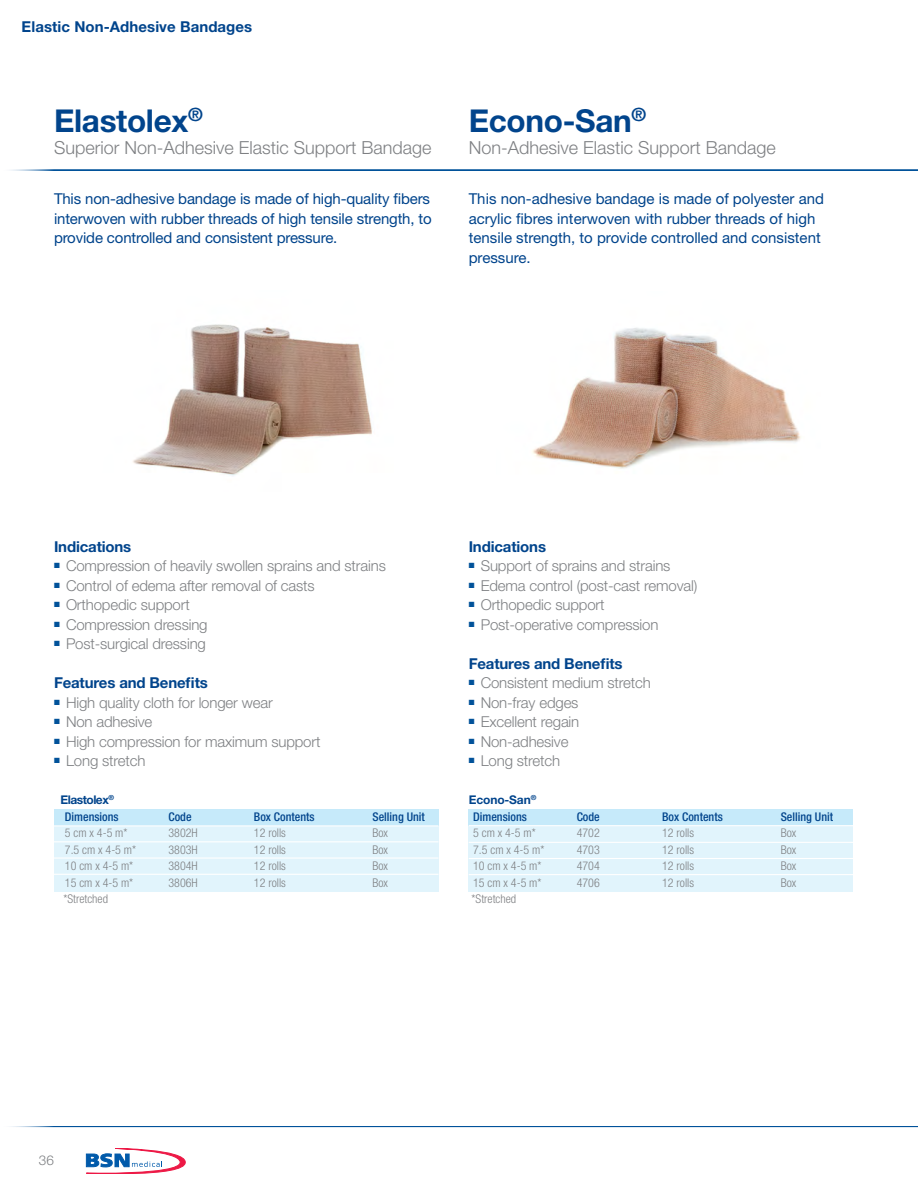
<style>
.page{position:relative;width:918px;height:1188px;background:#fff}
.page>*{position:absolute;margin:0;border:0;box-sizing:border-box;transform-origin:0 0}
.t1{font:700 31.5px "Helvetica Neue";letter-spacing:-.01em;color:#01448c}
.t2{font:300 18px "Helvetica Neue";color:#7e8083}
.t3{font:300 15px "Helvetica Neue";letter-spacing:-.01em;color:#7e8083}
.t4{font:15px/19.5px "Helvetica Neue";color:#01448c;text-align:justify}
.t5{font:700 15px "Helvetica Neue";letter-spacing:-.01em;color:#01448c}
.t6{font:700 15px "Helvetica Neue LT Std";letter-spacing:.005em;color:#01448c}
.t7{font:300 13.5px "Helvetica Neue";color:#7e8083}
.t8{font:300 condensed 12px "Helvetica Neue";color:#7e8083}
.t9{font:500 condensed 12px "Helvetica Neue";color:#01448c}
.t10{font:700 12px "Helvetica Neue";letter-spacing:-.04em;color:#01448c}
.t11{font:700 12px "Helvetica Neue";letter-spacing:-.01em;color:#01448c}
</style>
<div class="page">
<hr style="left:0;top:170px;width:918px;height:1px;background:#01529a">
<svg style="left:86px;top:1148px;width:99px;height:26px"></svg>
<hr style="left:0;top:1126px;width:918px;height:1px;background:#01529a">
<img style="left:133px;top:324px;width:239px;height:152px">
<div style="left:54px;top:810px;width:384px;height:16px;background:#c6eafa"></div>
<div style="left:54px;top:826px;width:384px;height:66px;background:#e1f4fc"></div>
<hr style="left:54px;top:841px;width:384px;height:1px;background:#fff">
<hr style="left:54px;top:825px;width:384px;height:1px;background:#fff">
<hr style="left:54px;top:857px;width:384px;height:2px;background:#fff">
<img style="left:532px;top:328px;width:269px;height:141px">
<div style="left:469px;top:809px;width:384px;height:17px;background:#c6eafa"></div>
<div style="left:469px;top:826px;width:384px;height:65px;background:#e1f4fc"></div>
<hr style="left:469px;top:842px;width:384px;height:1px;background:#fff">
<hr style="left:469px;top:825px;width:384px;height:1px;background:#fff">
<hr style="left:469px;top:858px;width:384px;height:1px;background:#fff">
<hr style="left:469px;top:874px;width:384px;height:1px;background:#fff">
<hr style="left:54px;top:874px;width:384px;height:1px;background:#fff">
<p class="t6" style="left:22px;top:18px;width:232px">Elastic Non-Adhesive Bandages</p>
<p class="t1" style="left:54px;top:101px;width:150px">Elastolex<sup>®</sup></p>
<p class="t2" style="left:54px;top:137px;width:379px">Superior Non-Adhesive Elastic Support Bandage</p>
<p class="t4" style="left:54px;top:189px;width:379px">This non-adhesive bandage is made of high-quality fibers interwoven with rubber threads of high tensile strength, to provide controlled and consistent pressure.</p>
<p class="t1" style="left:469px;top:101px;width:179px">Econo-San<sup>®</sup></p>
<p class="t2" style="left:469px;top:137px;width:309px">Non-Adhesive Elastic Support Bandage</p>
<p class="t4" style="left:469px;top:189px;width:357px;text-align:left">This non-adhesive bandage is made of polyester and acrylic fibres interwoven with rubber threads of high tensile strength, to provide controlled and consistent pressure.</p>
<p class="t5" style="left:54px;top:537px;width:79px">Indications</p>
<p class="t3" style="left:54px;top:557px;width:333px"><sup>■</sup> Compression of heavily swollen sprains and strains</p>
<p class="t3" style="left:54px;top:576px;width:262px"><sup>■</sup> Control of edema after removal of casts</p>
<p class="t3" style="left:54px;top:596px;width:137px"><sup>■</sup> Orthopedic support</p>
<p class="t3" style="left:54px;top:615px;width:155px"><sup>■</sup> Compression dressing</p>
<p class="t3" style="left:54px;top:635px;width:153px"><sup>■</sup> Post-surgical dressing</p>
<p class="t5" style="left:54px;top:674px;width:155px">Features and Benefits</p>
<p class="t3" style="left:54px;top:693px;width:220px"><sup>■</sup> High quality cloth for longer wear</p>
<p class="t3" style="left:54px;top:713px;width:100px"><sup>■</sup> Non adhesive</p>
<p class="t3" style="left:54px;top:732px;width:268px"><sup>■</sup> High compression for maximum support</p>
<p class="t3" style="left:54px;top:752px;width:93px"><sup>■</sup> Long stretch</p>
<p class="t10" style="left:60px;top:793px;width:55px">Elastolex<sup>®</sup></p>
<p class="t9" style="left:65px;top:809px;width:55px">Dimensions</p>
<p class="t9" style="left:168px;top:809px;width:25px">Code</p>
<p class="t9" style="left:254px;top:809px;width:62px">Box Contents</p>
<p class="t9" style="left:372px;top:809px;width:54px">Selling Unit</p>
<p class="t8" style="left:65px;top:826px;width:64px">5 cm x 4-5 m*</p>
<p class="t8" style="left:168px;top:826px;width:31px">3802H</p>
<p class="t8" style="left:254px;top:826px;width:33px">12 rolls</p>
<p class="t8" style="left:372px;top:826px;width:17px">Box</p>
<p class="t8" style="left:65px;top:843px;width:73px">7.5 cm x 4-5 m*</p>
<p class="t8" style="left:168px;top:843px;width:31px">3803H</p>
<p class="t8" style="left:254px;top:843px;width:33px">12 rolls</p>
<p class="t8" style="left:372px;top:843px;width:17px">Box</p>
<p class="t8" style="left:65px;top:859px;width:70px">10 cm x 4-5 m*</p>
<p class="t8" style="left:168px;top:859px;width:31px">3804H</p>
<p class="t8" style="left:254px;top:859px;width:33px">12 rolls</p>
<p class="t8" style="left:372px;top:859px;width:17px">Box</p>
<p class="t8" style="left:65px;top:876px;width:70px">15 cm x 4-5 m*</p>
<p class="t8" style="left:168px;top:876px;width:31px">3806H</p>
<p class="t8" style="left:254px;top:876px;width:33px">12 rolls</p>
<p class="t8" style="left:372px;top:876px;width:17px">Box</p>
<p class="t8" style="left:63px;top:892px;width:46px">*Stretched</p>
<p class="t5" style="left:469px;top:537px;width:79px">Indications</p>
<p class="t3" style="left:469px;top:557px;width:203px"><sup>■</sup> Support of sprains and strains</p>
<p class="t3" style="left:469px;top:576px;width:230px"><sup>■</sup> Edema control (post-cast removal)</p>
<p class="t3" style="left:469px;top:596px;width:137px"><sup>■</sup> Orthopedic support</p>
<p class="t3" style="left:469px;top:615px;width:191px"><sup>■</sup> Post-operative compression</p>
<p class="t5" style="left:469px;top:654px;width:155px">Features and Benefits</p>
<p class="t3" style="left:469px;top:674px;width:184px"><sup>■</sup> Consistent medium stretch</p>
<p class="t3" style="left:469px;top:693px;width:111px"><sup>■</sup> Non-fray edges</p>
<p class="t3" style="left:469px;top:713px;width:112px"><sup>■</sup> Excellent regain</p>
<p class="t3" style="left:469px;top:732px;width:101px"><sup>■</sup> Non-adhesive</p>
<p class="t3" style="left:469px;top:752px;width:93px"><sup>■</sup> Long stretch</p>
<p class="t11" style="left:469px;top:793px;width:69px">Econo-San<sup>®</sup></p>
<p class="t9" style="left:473px;top:809px;width:55px">Dimensions</p>
<p class="t9" style="left:577px;top:809px;width:25px">Code</p>
<p class="t9" style="left:662px;top:809px;width:62px">Box Contents</p>
<p class="t9" style="left:781px;top:809px;width:54px">Selling Unit</p>
<p class="t8" style="left:473px;top:826px;width:64px">5 cm x 4-5 m*</p>
<p class="t8" style="left:577px;top:826px;width:25px">4702</p>
<p class="t8" style="left:662px;top:826px;width:33px">12 rolls</p>
<p class="t8" style="left:781px;top:826px;width:17px">Box</p>
<p class="t8" style="left:473px;top:843px;width:73px">7.5 cm x 4-5 m*</p>
<p class="t8" style="left:577px;top:843px;width:25px">4703</p>
<p class="t8" style="left:662px;top:843px;width:33px">12 rolls</p>
<p class="t8" style="left:781px;top:843px;width:17px">Box</p>
<p class="t8" style="left:473px;top:859px;width:70px">10 cm x 4-5 m*</p>
<p class="t8" style="left:577px;top:859px;width:25px">4704</p>
<p class="t8" style="left:662px;top:859px;width:33px">12 rolls</p>
<p class="t8" style="left:781px;top:859px;width:17px">Box</p>
<p class="t8" style="left:473px;top:876px;width:70px">15 cm x 4-5 m*</p>
<p class="t8" style="left:577px;top:876px;width:25px">4706</p>
<p class="t8" style="left:662px;top:876px;width:33px">12 rolls</p>
<p class="t8" style="left:781px;top:876px;width:17px">Box</p>
<p class="t8" style="left:472px;top:892px;width:46px">*Stretched</p>
<p class="t7" style="left:39px;top:1152px;width:17px">36</p>
</div>
